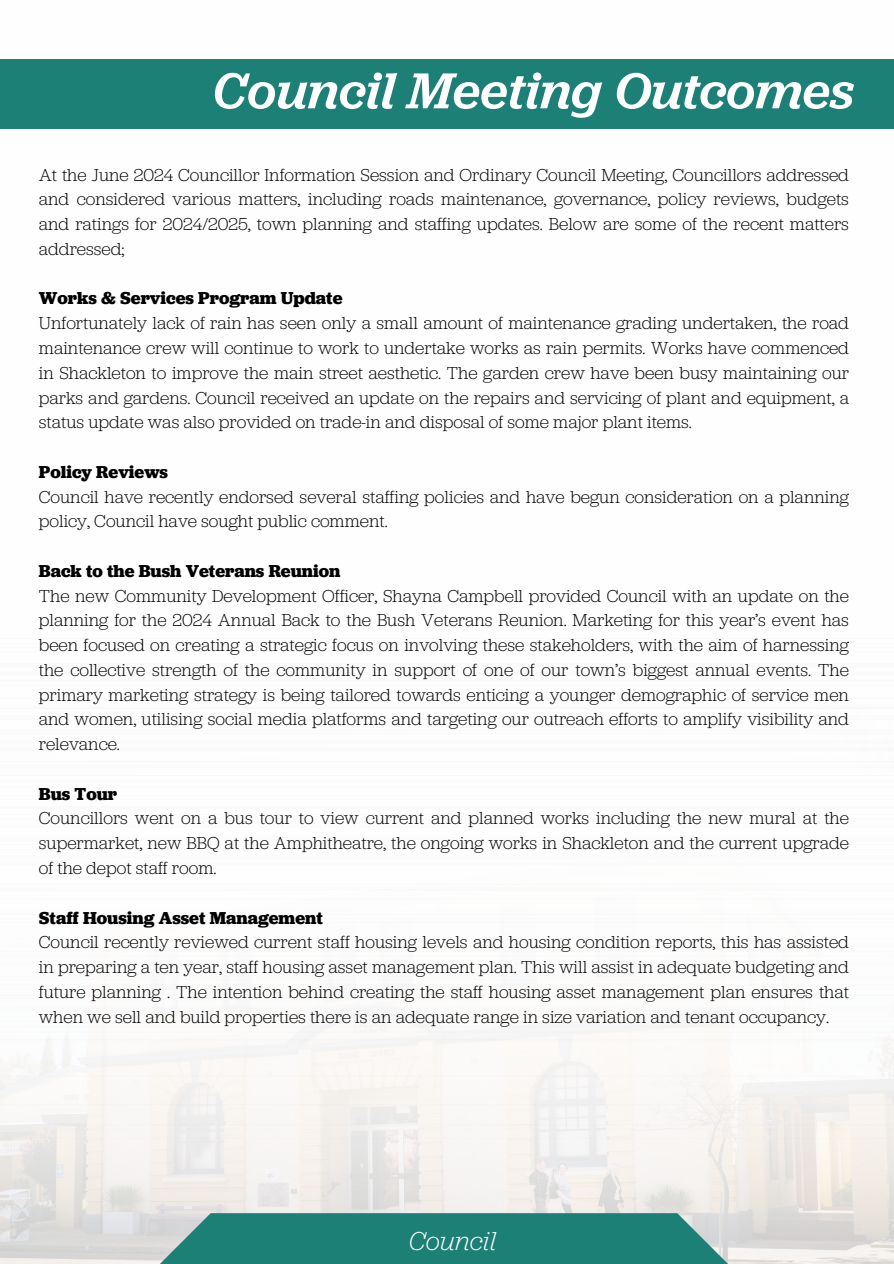
<style>
.page{position:relative;width:894px;height:1264px;background:#fff}
.page>*{position:absolute;margin:0;border:0;box-sizing:border-box;transform-origin:0 0}
.t1{font:italic 500 52.5px "Jubilat";color:#fff}
.t2{font:italic 300 27px "Jubilat";color:#fefefe}
.t3{font:300 18px/24.8px "Jubilat";color:#000;text-align:justify}
.t4{font:700 18px "Jubilat";color:#000}
</style>
<div class="page">
<div style="left:0;top:60px;width:893px;height:69px;background:#1d8076"></div>
<img style="left:0;top:984px;width:893px;height:279px">
<div style="left:144px;top:1213px;width:600px;height:50px;background:#1d8076"></div>
<p class="t1" style="left:213px;top:66px;width:642px">Council Meeting Outcomes</p>
<p class="t3" style="left:39px;top:164px;width:811px">At the June 2024 Councillor Information Session and Ordinary Council Meeting, Councillors addressed and considered various matters, including roads maintenance, governance, policy reviews, budgets and ratings for 2024/2025, town planning and staffing updates. Below are some of the recent matters addressed;</p>
<p class="t4" style="left:39px;top:291px;width:305px">Works &amp; Services Program Update</p>
<p class="t3" style="left:39px;top:312px;width:811px">Unfortunately lack of rain has seen only a small amount of maintenance grading undertaken, the road maintenance crew will continue to work to undertake works as rain permits. Works have commenced in Shackleton to improve the main street aesthetic. The garden crew have been busy maintaining our parks and gardens. Council received an update on the repairs and servicing of plant and equipment, a status update was also provided on trade-in and disposal of some major plant items.</p>
<p class="t4" style="left:39px;top:464px;width:131px">Policy Reviews</p>
<p class="t3" style="left:39px;top:485px;width:811px">Council have recently endorsed several staffing policies and have begun consideration on a planning policy, Council have sought public comment.</p>
<p class="t4" style="left:39px;top:563px;width:303px">Back to the Bush Veterans Reunion</p>
<p class="t3" style="left:39px;top:584px;width:811px">The new Community Development Officer, Shayna Campbell provided Council with an update on the planning for the 2024 Annual Back to the Bush Veterans Reunion. Marketing for this year’s event has been focused on creating a strategic focus on involving these stakeholders, with the aim of harnessing the collective strength of the community in support of one of our town’s biggest annual events. The primary marketing strategy is being tailored towards enticing a younger demographic of service men and women, utilising social media platforms and targeting our outreach efforts to amplify visibility and relevance.</p>
<p class="t4" style="left:39px;top:786px;width:80px">Bus Tour</p>
<p class="t3" style="left:39px;top:807px;width:811px">Councillors went on a bus tour to view current and planned works including the new mural at the supermarket, new BBQ at the Amphitheatre, the ongoing works in Shackleton and the current upgrade of the depot staff room.</p>
<p class="t4" style="left:39px;top:910px;width:285px">Staff Housing Asset Management</p>
<p class="t3" style="left:39px;top:931px;width:811px">Council recently reviewed current staff housing levels and housing condition reports, this has assisted in preparing a ten year, staff housing asset management plan. This will assist in adequate budgeting and future planning . The intention behind creating the staff housing asset management plan ensures that when we sell and build properties there is an adequate range in size variation and tenant occupancy.</p>
<p class="t2" style="left:408px;top:1229px;width:89px">Council</p>
</div>
